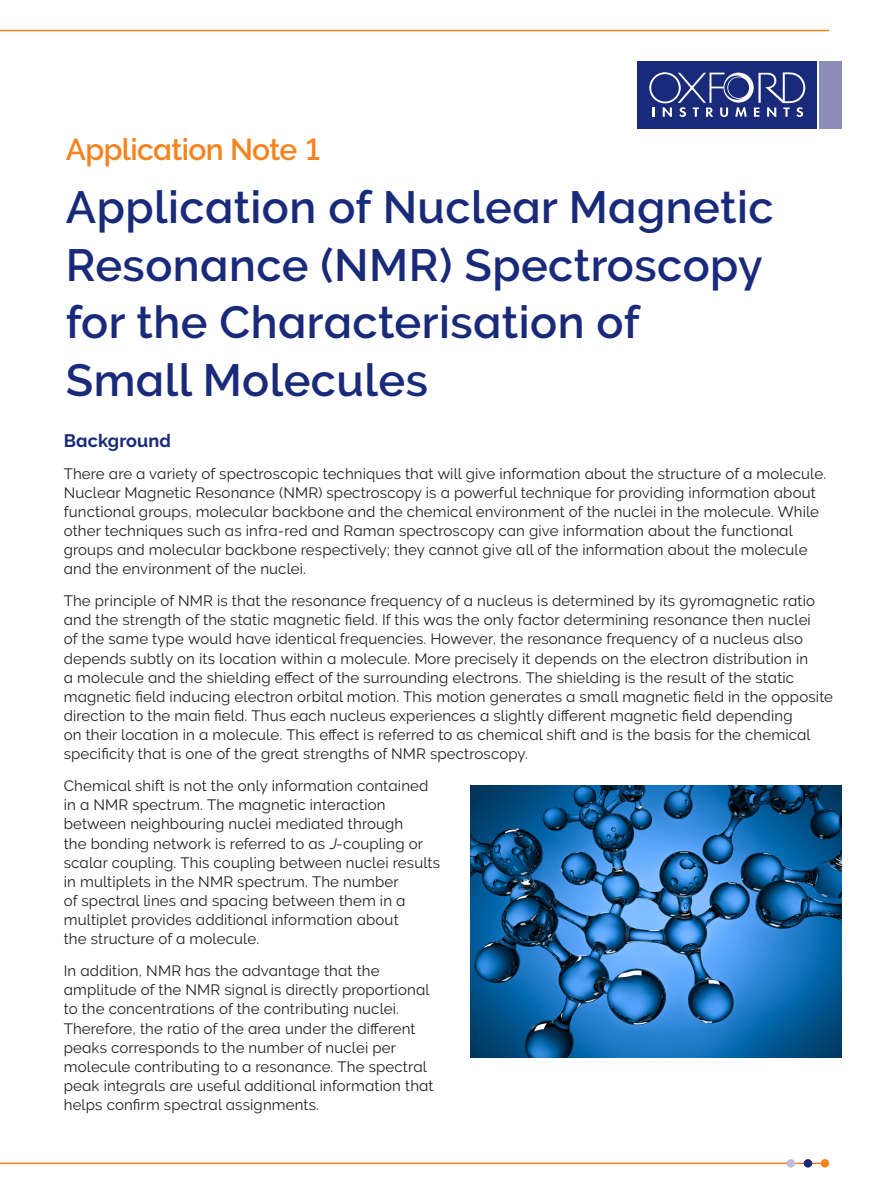
<style>
.page{position:relative;width:893px;height:1191px;background:#fff}
.page>*{position:absolute;margin:0;border:0;box-sizing:border-box;transform-origin:0 0}
.Page_Header{font:700 45px/57.4px "Oxford Raleway Semi";letter-spacing:.01em;color:#1a2a7a}
.Page_Header-2{font:700 30px "Oxford Raleway Semi";letter-spacing:-.02em;color:#f58420}
.Body{font:18px "Oxford Raleway Bold";letter-spacing:.01em;color:#1a2a7a}
.Body-2{font:15px/19.2px "Oxford Raleway Regular";letter-spacing:.01em;color:#231f20}
.s1{font-style:italic}
</style>
<div class="page">
<div style="left:636px;top:59px;width:208px;height:71px;background:linear-gradient(to bottom,#fff,#fff)"></div>
<div style="left:638px;top:61px;width:179px;height:67px;background:#1a2a7a"></div>
<div style="left:819px;top:61px;width:23px;height:67px;background:#8c8db9"></div>
<svg style="left:649px;top:72px;width:156px;height:45px"></svg>
<img style="left:471px;top:785px;width:371px;height:272px">
<hr style="left:0;top:30px;width:829px;height:1px;background:#f58420">
<hr style="left:0;top:1162px;width:829px;height:2px;background:#f58420">
<div style="left:821px;top:1159px;width:8px;height:8px;background:#f58420;border-radius:50%"></div>
<div style="left:804px;top:1159px;width:8px;height:8px;background:#1a2a7a;border-radius:50%"></div>
<div style="left:787px;top:1159px;width:8px;height:8px;background:#bebed9;border-radius:50%"></div>
<p class="Page_Header-2" style="left:66px;top:132px;width:259px">Application Note 1</p>
<p class="Page_Header" style="left:66px;top:179px;width:709px">Application of Nuclear Magnetic<br>Resonance (NMR) Spectroscopy for the Characterisation of<br>Small Molecules</p>
<p class="Body" style="left:64px;top:430px;width:109px">Background</p>
<p class="Body-2" style="left:64px;top:463px;width:764px">There are a variety of spectroscopic techniques that will give information about the structure of a molecule.<br>Nuclear Magnetic Resonance (NMR) spectroscopy is a powerful technique for providing information about functional groups, molecular backbone and the chemical environment of the nuclei in the molecule. While other techniques such as infra-red and Raman spectroscopy can give information about the functional groups and molecular backbone respectively; they cannot give all of the information about the molecule and the environment of the nuclei.</p>
<p class="Body-2" style="left:64px;top:591px;width:771px">The principle of NMR is that the resonance frequency of a nucleus is determined by its gyromagnetic ratio and the strength of the static magnetic field. If this was the only factor determining resonance then nuclei<br>of the same type would have identical frequencies. However, the resonance frequency of a nucleus also depends subtly on its location within a molecule. More precisely it depends on the electron distribution in<br>a molecule and the shielding effect of the surrounding electrons. The shielding is the result of the static magnetic field inducing electron orbital motion. This motion generates a small magnetic field in the opposite direction to the main field. Thus each nucleus experiences a slightly different magnetic field depending<br>on their location in a molecule. This effect is referred to as chemical shift and is the basis for the chemical specificity that is one of the great strengths of NMR spectroscopy.</p>
<p class="Body-2" style="left:64px;top:776px;width:378px">Chemical shift is not the only information contained in a NMR spectrum. The magnetic interaction between neighbouring nuclei mediated through<br>the bonding network is referred to as <span class="s1">J</span>-coupling or scalar coupling. This coupling between nuclei results in multiplets in the NMR spectrum. The number<br>of spectral lines and spacing between them in a multiplet provides additional information about<br>the structure of a molecule.</p>
<p class="Body-2" style="left:64px;top:961px;width:371px">In addition, NMR has the advantage that the amplitude of the NMR signal is directly proportional to the concentrations of the contributing nuclei.<br>Therefore, the ratio of the area under the different peaks corresponds to the number of nuclei per molecule contributing to a resonance. The spectral peak integrals are useful additional information that helps confirm spectral assignments.</p>
</div>
